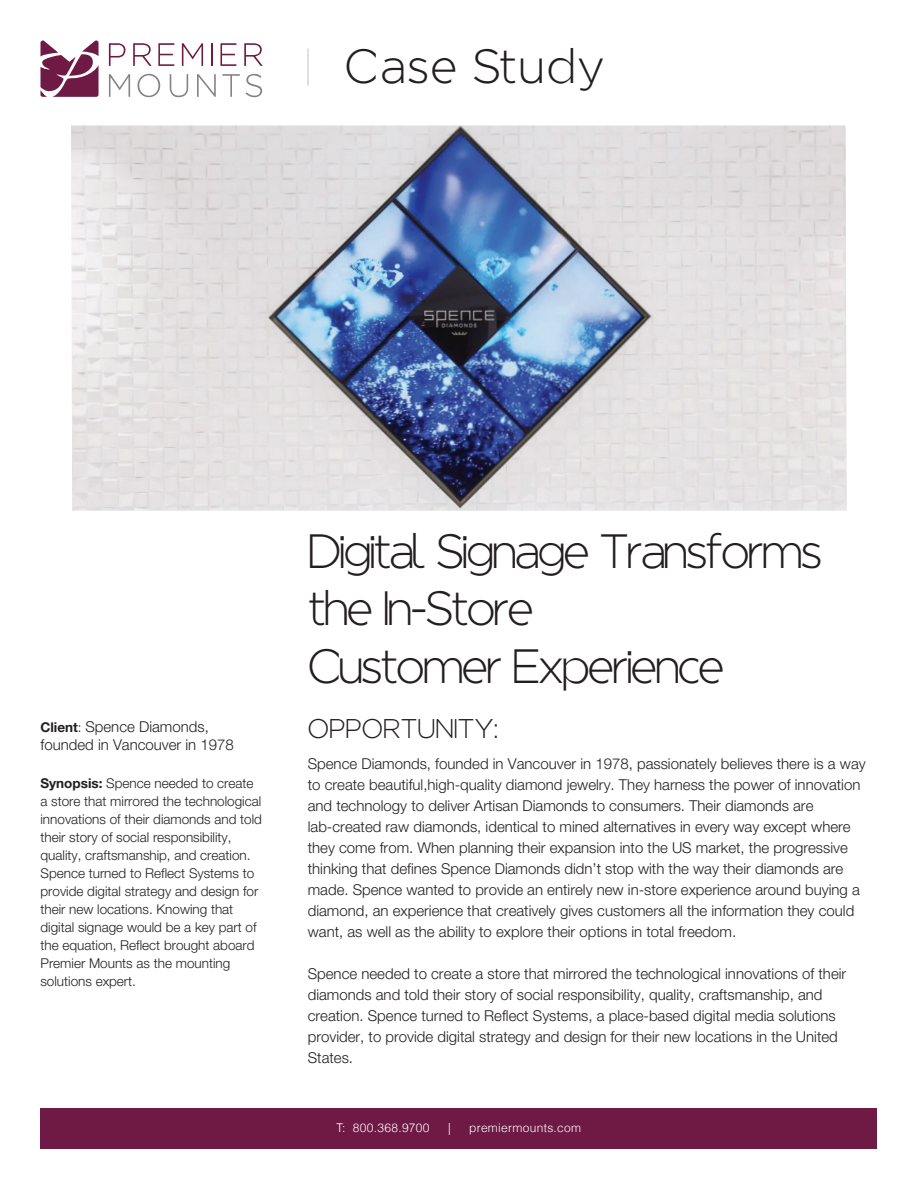
<style>
.page{position:relative;width:918px;height:1188px;background:#fff}
.page>*{position:absolute;margin:0;border:0;box-sizing:border-box;transform-origin:0 0}
.t1{font:300 48px/57.6px "Regencie";letter-spacing:-.055em;color:#231f20}
.t2{font:300 48px "Regencie";letter-spacing:.035em;color:#231f20}
.t3{font:300 27px "Regencie";color:#231f20}
.t4{font:300 15px/21px "Helvetica Neue";color:#231f20}
.t5{font:300 13.5px/18px "Helvetica Neue";color:#231f20}
.t6{font:300 12px "Helvetica";letter-spacing:.025em;color:#fff}
.s1{font-weight:700;font-size:13.5px}
.s2{font-size:13.5px}
.s3{font-weight:700}
</style>
<div class="page">
<div style="left:40px;top:1108px;width:838px;height:40px;background:#6f1a45"></div>
<img style="left:71px;top:125px;width:776px;height:386px">
<hr style="left:307px;top:48px;width:2px;height:38px;background:#d5d6d8">
<svg style="left:40px;top:40px;width:59px;height:57px"></svg>
<svg style="left:109px;top:43px;width:16px;height:23px"></svg>
<svg style="left:133px;top:43px;width:19px;height:23px"></svg>
<svg style="left:158px;top:43px;width:16px;height:23px"></svg>
<svg style="left:182px;top:43px;width:21px;height:23px"></svg>
<svg style="left:211px;top:43px;width:1px;height:23px"></svg>
<svg style="left:220px;top:43px;width:16px;height:23px"></svg>
<svg style="left:244px;top:43px;width:19px;height:23px"></svg>
<svg style="left:109px;top:74px;width:21px;height:23px"></svg>
<svg style="left:138px;top:74px;width:22px;height:23px"></svg>
<svg style="left:170px;top:74px;width:18px;height:23px"></svg>
<svg style="left:197px;top:74px;width:19px;height:23px"></svg>
<svg style="left:222px;top:74px;width:18px;height:23px"></svg>
<svg style="left:246px;top:74px;width:16px;height:23px"></svg>
<h1 class="t2" style="left:345px;top:35px;width:262px">Case Study</h1>
<p class="t4" style="left:40px;top:717px;width:195px;line-height:18px"><span class="s1">Client</span><span class="s2">:</span> Spence Diamonds, founded in Vancouver in 1978</p>
<p class="t5" style="left:41px;top:774px;width:223px"><span class="s3">Synopsis:</span> Spence needed to create a store that mirrored the technological innovations of their diamonds and told their story of social responsibility, quality, craftsmanship, and creation.<br>Spence turned to Reflect Systems to provide digital strategy and design for their new locations. Knowing that digital signage would be a key part of the equation, Reflect brought aboard Premier Mounts as the mounting solutions expert.</p>
<h1 class="t1" style="left:308px;top:519px;width:516px">Digital Signage Transforms the In-Store<br>Customer Experience</h1>
<h2 class="t3" style="left:308px;top:712px;width:192px">OPPORTUNITY:</h2>
<p class="t4" style="left:308px;top:753px;width:559px">Spence Diamonds, founded in Vancouver in 1978, passionately believes there is a way to create beautiful,high-quality diamond jewelry. They harness the power of innovation and technology to deliver Artisan Diamonds to consumers. Their diamonds are lab-created raw diamonds, identical to mined alternatives in every way except where they come from. When planning their expansion into the US market, the progressive thinking that defines Spence Diamonds didn’t stop with the way their diamonds are made. Spence wanted to provide an entirely new in-store experience around buying a diamond, an experience that creatively gives customers all the information they could want, as well as the ability to explore their options in total freedom.</p>
<p class="t4" style="left:308px;top:963px;width:540px">Spence needed to create a store that mirrored the technological innovations of their diamonds and told their story of social responsibility, quality, craftsmanship, and creation. Spence turned to Reflect Systems, a place-based digital media solutions provider, to provide digital strategy and design for their new locations in the United States.</p>
<p class="t6" style="left:336px;top:1118px;width:95px">T: 800.368.9700</p>
<p class="t6" style="left:448px;top:1118px;width:4px">|</p>
<p class="t6" style="left:469px;top:1118px;width:114px">premiermounts.com</p>
</div>
